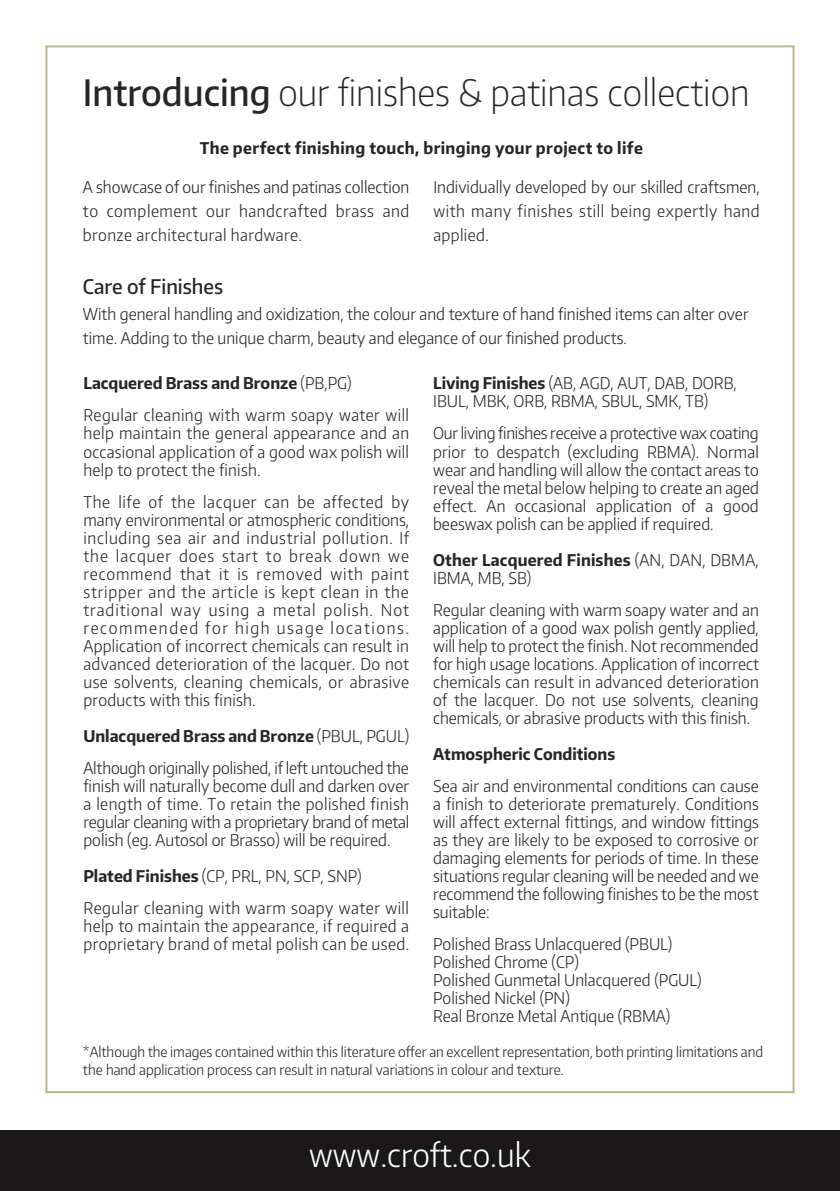
<style>
.page{position:relative;width:840px;height:1191px;background:#fff}
.page>*{position:absolute;margin:0;border:0;box-sizing:border-box;transform-origin:0 0}
.t1{font:200 36px "Encode Sans Narrow";color:#272627}
.t2{font:300 32px "Encode Sans Narrow";color:#fff}
.t3{font:500 20px "Encode Sans Narrow";color:#272627}
.t4{font:300 16px/18px "Encode Sans Narrow";color:#272627;text-align:justify}
.t5{font:300 16px/32px "Encode Sans Narrow";letter-spacing:.025em;color:#272627}
.t6{font:300 16px/32px "Encode Sans Narrow";letter-spacing:.03em;color:#272627}
.t7{font:700 16px "Encode Sans Narrow";letter-spacing:.025em;color:#272627}
.t8{font:700 16px "Encode Sans Narrow";color:#272627}
.t9{font:300 14px/18px "Encode Sans Narrow";color:#272627}
.s1{font-weight:500}
.s2{font-weight:700}
</style>
<div class="page">
<div style="left:0;top:1130px;width:839px;height:61px;background:#1b1819"></div>
<h1 class="t1" style="left:83px;top:69px;width:667px"><span class="s1">Introducing</span> our finishes &amp; patinas collection</h1>
<p class="t7" style="left:200px;top:138px;width:444px">The perfect finishing touch, bringing your project to life</p>
<p class="t4" style="left:83px;top:175px;width:328px;line-height:24px">A showcase of our finishes and patinas collection to complement our handcrafted brass and bronze architectural hardware.</p>
<p class="t4" style="left:433px;top:175px;width:328px;line-height:24px">Individually developed by our skilled craftsmen, with many finishes still being expertly hand applied.</p>
<p class="t3" style="left:83px;top:273px;width:141px">Care of Finishes</p>
<p class="t4" style="left:83px;top:301px;width:666px;line-height:24px">With general handling and oxidization, the colour and texture of hand finished items can alter over time. Adding to the unique charm, beauty and elegance of our finished products.</p>
<p class="t4" style="left:433px;top:374px;width:305px"><span class="s2">Living Finishes</span> (AB, AGD, AUT, DAB, DORB,<br>IBUL, MBK, ORB, RBMA, SBUL, SMK, TB)</p>
<p class="t4" style="left:433px;top:424px;width:327px">Our living finishes receive a protective wax coating prior to despatch (excluding RBMA). Normal wear and handling will allow the contact areas to reveal the metal below helping to create an aged effect. An occasional application of a good beeswax polish can be applied if required.</p>
<p class="t4" style="left:433px;top:550px;width:327px"><span class="s2">Other Lacquered Finishes</span> (AN, DAN, DBMA,<br>IBMA, MB, SB)</p>
<p class="t4" style="left:433px;top:600px;width:327px">Regular cleaning with warm soapy water and an application of a good wax polish gently applied, will help to protect the finish. Not recommended for high usage locations. Application of incorrect chemicals can result in advanced deterioration of the lacquer. Do not use solvents, cleaning chemicals, or abrasive products with this finish.</p>
<p class="t8" style="left:433px;top:743px;width:184px">Atmospheric Conditions</p>
<p class="t4" style="left:433px;top:776px;width:327px">Sea air and environmental conditions can cause a finish to deteriorate prematurely. Conditions will affect external fittings, and window fittings as they are likely to be exposed to corrosive or damaging elements for periods of time. In these situations regular cleaning will be needed and we recommend the following finishes to be the most suitable:</p>
<p class="t4" style="left:433px;top:934px;width:270px;text-align:left">Polished Brass Unlacquered (PBUL)<br>Polished Chrome (CP)<br>Polished Gunmetal Unlacquered (PGUL)<br>Polished Nickel (PN)<br>Real Bronze Metal Antique (RBMA)</p>
<p class="t9" style="left:83px;top:1042px;width:681px">*Although the images contained within this literature offer an excellent representation, both printing limitations and the hand application process can result in natural variations in colour and texture.</p>
<p class="t5" style="left:83px;top:367px;width:327px"><span class="s2">Lacquered Brass and Bronze</span> (PB,PG)<br>Regular cleaning with warm soapy water will</p>
<p class="t4" style="left:83px;top:424px;width:327px">help maintain the general appearance and an occasional application of a good wax polish will help to protect the finish.</p>
<p class="t4" style="left:83px;top:492px;width:327px">The life of the lacquer can be affected by many environmental or atmospheric conditions, including sea air and industrial pollution. If the lacquer does start to break down we recommend that it is removed with paint stripper and the article is kept clean in the traditional way using a metal polish. Not recommended for high usage locations.<br>Application of incorrect chemicals can result in advanced deterioration of the lacquer. Do not use solvents, cleaning chemicals, or abrasive products with this finish.</p>
<p class="t4" style="left:83px;top:719px;width:327px;line-height:32px"><span class="s2">Unlacquered Brass and Bronze</span> (PBUL, PGUL)<br>Although originally polished, if left untouched the</p>
<p class="t4" style="left:83px;top:776px;width:327px">finish will naturally become dull and darken over a length of time. To retain the polished finish regular cleaning with a proprietary brand of metal polish (eg. Autosol or Brasso) will be required.</p>
<p class="t6" style="left:83px;top:859px;width:327px"><span class="s2">Plated Finishes</span> (CP, PRL, PN, SCP, SNP)<br>Regular cleaning with warm soapy water will</p>
<p class="t5" style="left:83px;top:916px;width:327px;line-height:18px">help to maintain the appearance, if required a proprietary brand of metal polish can be used.</p>
<h2 class="t2" style="left:309px;top:1134px;width:223px">www.croft.co.uk</h2>
</div>
